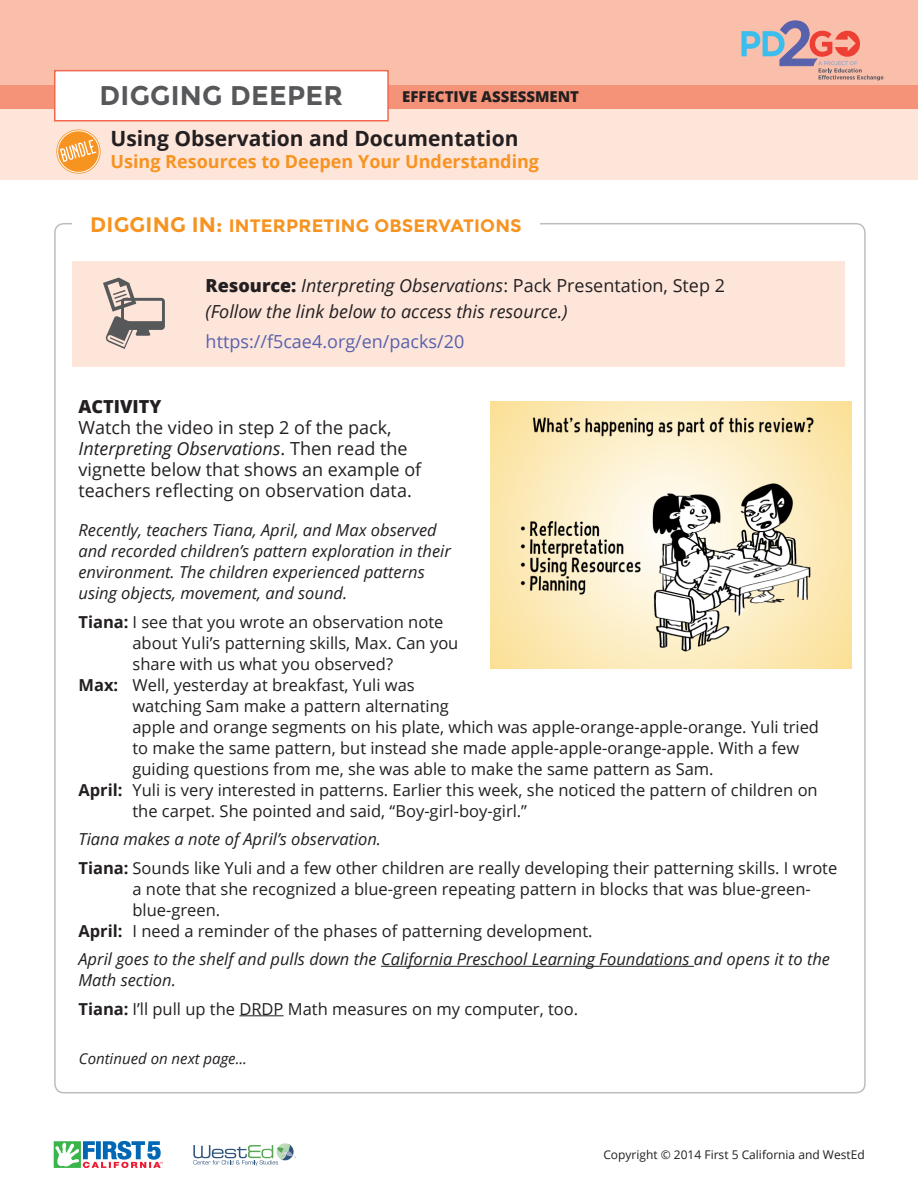
<style>
.page{position:relative;width:918px;height:1188px;background:#fff}
.page>*{position:absolute;margin:0;border:0;box-sizing:border-box;transform-origin:0 0}
.t1{font:700 27px "Montserrat";letter-spacing:.01em;color:#57585a}
.t2{font:700 21px "Open Sans";color:#231f20}
.copy{font:18px/21px "Open Sans";color:#231f20}
.copy-2{font:italic 18px "Open Sans";color:#231f20}
.t3{font:700 18px "Open Sans";color:#f79321}
.Head{font:700 18px "Montserrat";letter-spacing:.01em;color:#f79321}
.copy-3{font:18px "Open Sans";color:#5861ac}
.Subhead_2{font:800 18px "Open Sans";color:#231f20}
.copy-4{font:16.5px/21px "Open Sans";color:#231f20}
.copy-5{font:italic 16.5px/21px "Open Sans";color:#231f20}
.copy_-_inset_1_tab{font:italic 15px "Open Sans";color:#231f20}
.t4{font:800 15px "Open Sans";color:#231f20}
.t5{font:12px "Open Sans";color:#231f20}
.s1{font-size:21px}
.s2{font-weight:800;font-style:normal}
.s3{font-style:normal}
.s4{font-style:italic}
.s5{font-weight:700}
</style>
<div class="page">
<div style="left:0;top:103px;width:918px;height:76px;background:#fde5da"></div>
<svg style="left:54px;top:1141px;width:109px;height:27px"></svg>
<svg style="left:193px;top:1143px;width:103px;height:23px"></svg>
<div style="left:0;top:0;width:918px;height:85px;background:#fabfaa"></div>
<div style="left:0;top:85px;width:918px;height:24px;background:#f59379"></div>
<div style="left:55px;top:71px;width:333px;height:50px;background:#fff"></div>
<div style="left:54px;top:70px;width:335px;height:52px;border:2px solid #f2684f"></div>
<svg style="left:741px;top:21px;width:142px;height:59px"></svg>
<svg style="left:56px;top:129px;width:45px;height:45px"></svg>
<hr style="left:381px;top:966px;width:313px;height:1px;background:#231f20">
<hr style="left:239px;top:1015px;width:45px;height:1px;background:#231f20">
<img style="left:490px;top:402px;width:361px;height:266px">
<div style="left:72px;top:261px;width:773px;height:106px;background:#fde5da"></div>
<svg style="left:103px;top:278px;width:62px;height:71px"></svg>
<h1 class="t1" style="left:100px;top:79px;width:245px">DIGGING DEEPER</h1>
<p class="t4" style="left:402px;top:85px;width:178px">EFFECTIVE ASSESSMENT</p>
<p class="t2" style="left:111px;top:124px;width:409px">Using Observation and Documentation</p>
<p class="t3" style="left:111px;top:148px;width:430px">Using Resources to Deepen Your Understanding</p>
<p class="Head" style="left:90px;top:215px;width:433px"><span class="s1">DIGGING IN:</span> INTERPRETING OBSERVATIONS</p>
<p class="copy-2" style="left:206px;top:274px;width:521px"><span class="s2">Resource:</span> Interpreting Observations<span class="s3">: Pack Presentation, Step 2</span></p>
<p class="copy-2" style="left:206px;top:299px;width:363px">(Follow the link below to access this resource.)</p>
<p class="copy-3" style="left:206px;top:329px;width:260px">https://f5cae4.org/en/packs/20</p>
<p class="Subhead_2" style="left:78px;top:393px;width:84px">ACTIVITY</p>
<p class="copy" style="left:78px;top:417px;width:344px">Watch the video in step 2 of the pack, <span class="s4">Interpreting Observations</span>. Then read the vignette below that shows an example of teachers reflecting on observation data.</p>
<p class="copy-5" style="left:78px;top:519px;width:374px">Recently, teachers Tiana, April, and Max observed and recorded children’s pattern exploration in their environment. The children experienced patterns using objects, movement, and sound.</p>
<p class="copy-4" style="left:132px;top:611px;width:327px;text-indent:-54px"><span class="s5">Tiana:</span> I see that you wrote an observation note about Yuli’s patterning skills, Max. Can you share with us what you observed?</p>
<p class="copy-4" style="left:132px;top:674px;width:688px;text-indent:-54px"><span class="s5">Max:</span> Well, yesterday at breakfast, Yuli was<br>watching Sam make a pattern alternating<br>apple and orange segments on his plate, which was apple-orange-apple-orange. Yuli tried to make the same pattern, but instead she made apple-apple-orange-apple. With a few guiding questions from me, she was able to make the same pattern as Sam.</p>
<p class="copy-4" style="left:132px;top:779px;width:687px;text-indent:-54px"><span class="s5">April:</span> Yuli is very interested in patterns. Earlier this week, she noticed the pattern of children on the carpet. She pointed and said, “Boy-girl-boy-girl.”</p>
<p class="copy-5" style="left:78px;top:828px;width:304px">Tiana makes a note of April’s observation.</p>
<p class="copy-4" style="left:132px;top:857px;width:706px;text-indent:-54px"><span class="s5">Tiana:</span> Sounds like Yuli and a few other children are really developing their patterning skills. I wrote a note that she recognized a blue-green repeating pattern in blocks that was blue-green&shy;blue-green.</p>
<p class="copy-4" style="left:78px;top:920px;width:516px"><span class="s5">April:</span> I need a reminder of the phases of patterning development.</p>
<p class="copy-5" style="left:78px;top:948px;width:753px">April goes to the shelf and pulls down the California Preschool Learning Foundations and opens it to the<br>Math section.</p>
<p class="copy-4" style="left:78px;top:998px;width:501px"><span class="s5">Tiana:</span> I’ll pull up the DRDP Math measures on my computer, too.</p>
<p class="copy_-_inset_1_tab" style="left:79px;top:1048px;width:170px">Continued on next page...</p>
<p class="t5" style="left:603px;top:1147px;width:263px">Copyright © 2014 First 5 California and WestEd</p>
</div>
